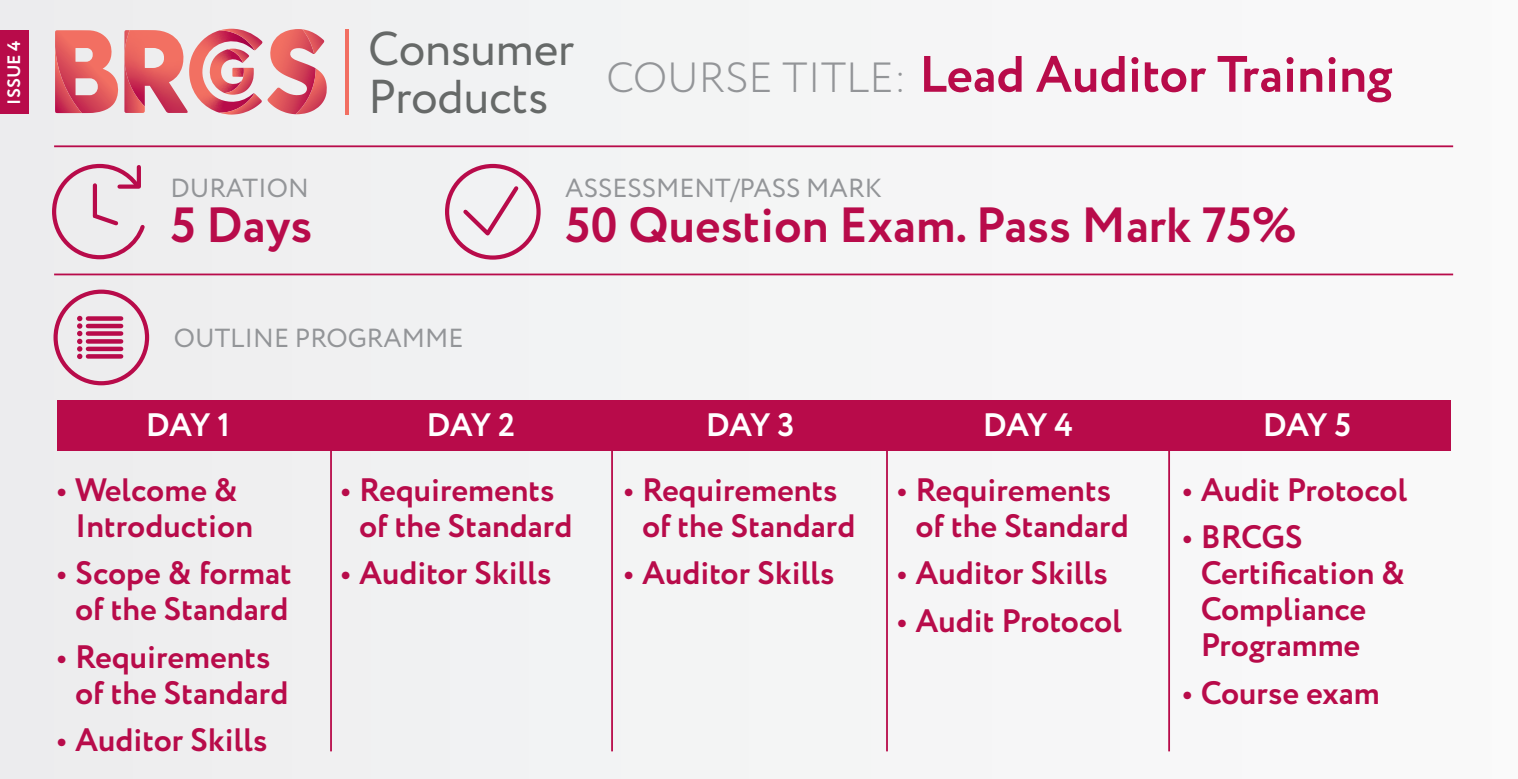
<style>
.page{position:relative;width:1518px;height:779px;background:#fff}
.page>*{position:absolute;margin:0;border:0;box-sizing:border-box;transform-origin:0 0}
.t1{font:700 51.07px "Circe";color:#b80b4a}
.t2{font:700 49.27px "Circe";color:#b80b4a}
.t3{font:47.48px/47.7px "Circe";letter-spacing:-.01em;color:#666968}
.t4{font:700 32.4px/36px "Circe";color:#b80b4a;text-align:center}
.t5{font:700 32.4px "Circe";letter-spacing:-.045em;color:#fff}
.t6{font:26.1px "Circe";color:#939598}
.t7{font:700 18px "Circe";color:#fff}
.s1{font-weight:300;font-size:42.07px;color:#939598}
</style>
<div class="page">
<div style="left:0;top:0;width:1518px;height:778px;background:#f4f5f5"></div>
<svg style="left:52px;top:163px;width:93px;height:97px"></svg>
<div style="left:445px;top:164px;width:96px;height:95px;border:4px solid #b80b4a;border-radius:50%"></div>
<svg style="left:459px;top:182px;width:60px;height:58px"></svg>
<div style="left:54px;top:289px;width:95px;height:96px;border:4px solid #b80b4a;border-radius:50%"></div>
<hr style="left:54px;top:145px;width:1399px;height:2px;background:#b80b4a">
<hr style="left:54px;top:273px;width:1399px;height:2px;background:#b80b4a">
<svg style="left:88px;top:316px;width:33px;height:4px"></svg>
<div style="left:88px;top:323px;width:33px;height:5px;background:#b80b4a"></div>
<svg style="left:88px;top:331px;width:33px;height:4px"></svg>
<svg style="left:88px;top:339px;width:33px;height:4px"></svg>
<div style="left:88px;top:346px;width:33px;height:5px;background:#b80b4a"></div>
<svg style="left:77px;top:315px;width:5px;height:44px"></svg>
<svg style="left:88px;top:354px;width:33px;height:4px"></svg>
<div style="left:57px;top:400px;width:1393px;height:50px;background:#b80b4a"></div>
<hr style="left:330px;top:436px;width:2px;height:315px;background:#b80b4a">
<hr style="left:1168px;top:436px;width:2px;height:315px;background:#b80b4a">
<div style="left:0;top:30px;width:29px;height:83px;background:#b80b4a"></div>
<hr style="left:611px;top:436px;width:2px;height:315px;background:#b80b4a">
<hr style="left:886px;top:436px;width:2px;height:315px;background:#b80b4a">
<svg style="left:55px;top:29px;width:272px;height:85px"></svg>
<hr style="left:346px;top:29px;width:3px;height:85px;background:#f26f62">
<p class="t7" style="left:2px;top:104px;width:66px;rotate:-90deg">ISSUE 4</p>
<p class="t6" style="left:170px;top:171px;width:140px">DURATION</p>
<h2 class="t2" style="left:170px;top:192px;width:143px">5 Days</h2>
<h3 class="t3" style="left:368px;top:27px;width:208px">Consumer<br>Products</h3>
<h1 class="t1" style="left:606px;top:40px;width:787px"><span class="s1">COURSE TITLE:</span> Lead Auditor Training</h1>
<p class="t6" style="left:565px;top:171px;width:318px">ASSESSMENT/PASS MARK</p>
<h2 class="t2" style="left:565px;top:192px;width:733px">50 Question Exam. Pass Mark 75%</h2>
<p class="t6" style="left:174px;top:320px;width:291px">OUTLINE PROGRAMME</p>
<p class="t5" style="left:146px;top:403px;width:86px">DAY 1</p>
<p class="t5" style="left:427px;top:403px;width:90px">DAY 2</p>
<p class="t5" style="left:706px;top:403px;width:90px">DAY 3</p>
<p class="t4" style="left:57px;top:473px;width:197px">• Welcome &amp;<br>Introduction</p>
<p class="t4" style="left:57px;top:556px;width:236px">• Scope &amp; format of the Standard</p>
<p class="t4" style="left:57px;top:639px;width:233px">• Requirements of the Standard</p>
<p class="t4" style="left:57px;top:723px;width:212px">• Auditor Skills</p>
<p class="t4" style="left:341px;top:473px;width:233px">• Requirements of the Standard</p>
<p class="t4" style="left:341px;top:556px;width:212px">• Auditor Skills</p>
<p class="t4" style="left:624px;top:473px;width:233px">• Requirements of the Standard</p>
<p class="t4" style="left:624px;top:556px;width:212px">• Auditor Skills</p>
<p class="t5" style="left:983px;top:403px;width:91px">DAY 4</p>
<p class="t5" style="left:1263px;top:403px;width:90px">DAY 5</p>
<p class="t4" style="left:898px;top:473px;width:233px">• Requirements of the Standard</p>
<p class="t4" style="left:898px;top:556px;width:212px">• Auditor Skills</p>
<p class="t4" style="left:898px;top:603px;width:226px">• Audit Protocol</p>
<p class="t4" style="left:1183px;top:473px;width:226px">• Audit Protocol</p>
<p class="t4" style="left:1201px;top:520px;width:206px;text-align:left;text-indent:-18px">• BRCGS<br>Certification &amp;<br>Compliance<br>Programme</p>
<p class="t4" style="left:1183px;top:675px;width:198px">• Course exam</p>
</div>
